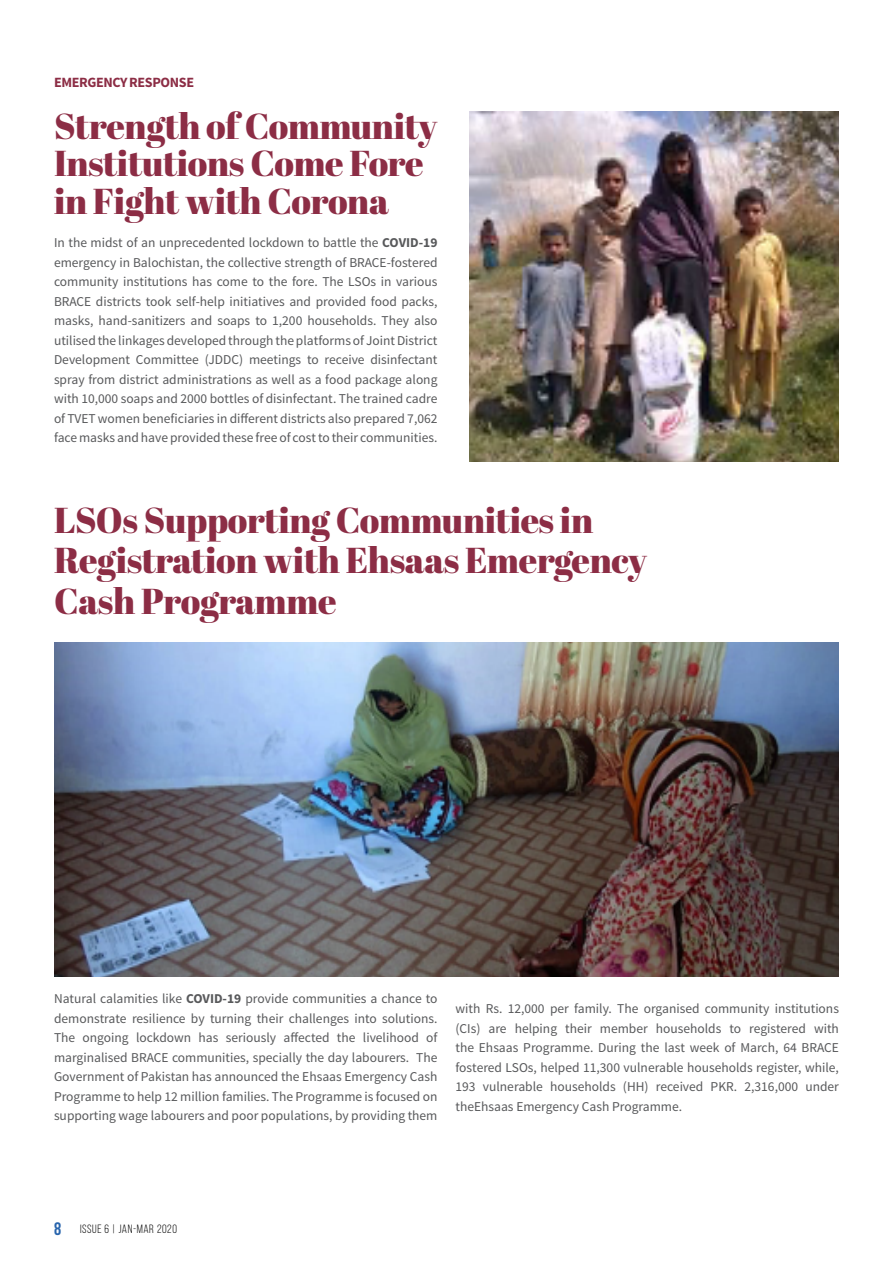
<style>
.page{position:relative;width:893px;height:1263px;background:#fff}
.page>*{position:absolute;margin:0;border:0;box-sizing:border-box;transform-origin:0 0}
.t1{font:36px/37.5px "Abril Fatface";letter-spacing:-.01em;color:#8c2d45}
.t2{font:700 14.1px "Source Sans Pro";letter-spacing:-.025em;color:#8c2d45}
.t3{font:13.5px/19.5px "Source Sans Pro";color:#58595b;text-align:justify}
.t4{font:12px "Bebas Neue";letter-spacing:.05em;color:#000}
.s1{font-weight:700}
.s2{font-weight:700;font-size:18px;color:#2965ad}
</style>
<div class="page">
<img style="left:470px;top:112px;width:369px;height:350px">
<img style="left:54px;top:643px;width:785px;height:334px">
<p class="t2" style="left:54px;top:73px;width:142px">EMERGENCY RESPONSE</p>
<h1 class="t1" style="left:54px;top:106px;width:385px">Strength of Community<br>Institutions Come Fore in Fight with Corona</h1>
<p class="t3" style="left:54px;top:233px;width:385px">In the midst of an unprecedented lockdown to battle the <span class="s1">COVID-19 </span>emergency in Balochistan, the collective strength of BRACE-fostered community institutions has come to the fore. The LSOs in various BRACE districts took self-help initiatives and provided food packs, masks, hand-sanitizers and soaps to 1,200 households. They also utilised the linkages developed through the platforms of Joint District Development Committee (JDDC) meetings to receive disinfectant spray from district administrations as well as a food package along with 10,000 soaps and 2000 bottles of disinfectant. The trained cadre of TVET women beneficiaries in different districts also prepared 7,062 face masks and have provided these free of cost to their communities.</p>
<h1 class="t1" style="left:54px;top:498px;width:594px;line-height:40.5px">LSOs Supporting Communities in<br>Registration with Ehsaas Emergency<br>Cash Programme</h1>
<p class="t3" style="left:54px;top:989px;width:385px">Natural calamities like <span class="s1">COVID-19</span> provide communities a chance to demonstrate resilience by turning their challenges into solutions.<br>The ongoing lockdown has seriously affected the livelihood of marginalised BRACE communities, specially the day labourers. The Government of Pakistan has announced the Ehsaas Emergency Cash Programme to help 12 million families. The Programme is focused on supporting wage labourers and poor populations, by providing them</p>
<p class="t3" style="left:455px;top:999px;width:385px">with Rs. 12,000 per family. The organised community institutions (CIs) are helping their member households to registered with the Ehsaas Programme. During the last week of March, 64 BRACE fostered LSOs, helped 11,300 vulnerable households register, while, 193 vulnerable households (HH) received PKR. 2,316,000 under theEhsaas Emergency Cash Programme.</p>
<p class="t4" style="left:54px;top:1222px;width:124px"><span class="s2">8</span> ISSUE 6 | JAN-MAR 2020</p>
</div>
